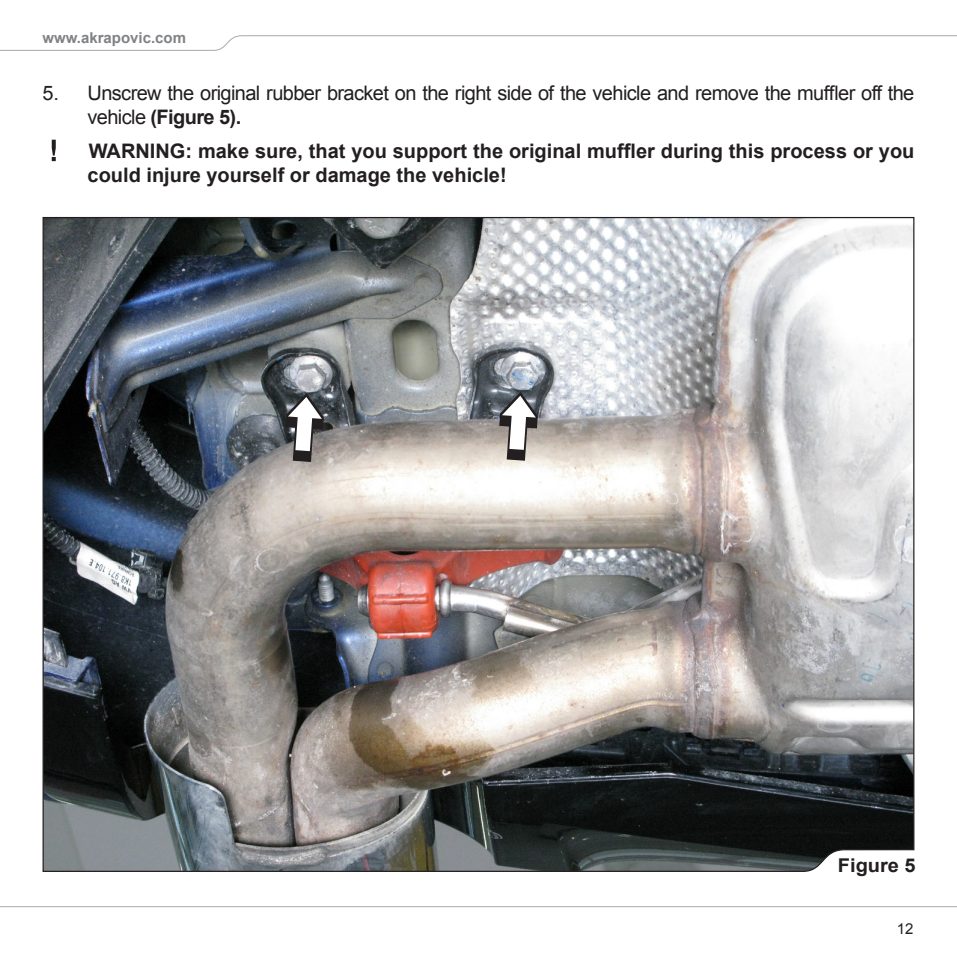
<style>
.page{position:relative;width:957px;height:957px;background:#fff}
.page>*{position:absolute;margin:0;border:0;box-sizing:border-box;transform-origin:0 0}
.t1{font:700 20px/24px "Arial";color:#231f20}
.t2{font:20px/24px "Arial";letter-spacing:-.03em;color:#231f20}
.body_txt_bold{font:700 19px "Arial";color:#231f20;scale:1.05 1}
.t3{font:700 15px "Arial";color:#808285}
.t4{font:15px "Arial";color:#231f20}
.s1{font-weight:700}
</style>
<div class="page">
<svg style="left:0;top:35px;width:957px;height:16px"></svg>
<svg style="left:0;top:906px;width:957px;height:2px;background:#d2d3d5"></svg>
<img style="left:42px;top:216px;width:873px;height:656px">
<svg style="left:52px;top:140px;width:4px;height:21px"></svg>
<svg style="left:499px;top:392px;width:39px;height:69px"></svg>
<svg style="left:285px;top:393px;width:39px;height:69px"></svg>
<p class="t3" style="left:42px;top:28px;width:145px">www.akrapovic.com</p>
<p class="t2" style="left:88px;top:81px;width:828px;text-indent:-45px">5. Unscrew the original rubber bracket on the right side of the vehicle and remove the muffler off the vehicle <span class="s1">(Figure 5).</span></p>
<p class="t1" style="left:88px;top:139px;width:828px">WARNING: make sure, that you support the original muffler during this process or you could injure yourself or damage the vehicle!</p>
<p class="body_txt_bold" style="left:838px;top:853px;width:76px">Figure 5</p>
<p class="t4" style="left:897px;top:918px;width:18px">12</p>
</div>
